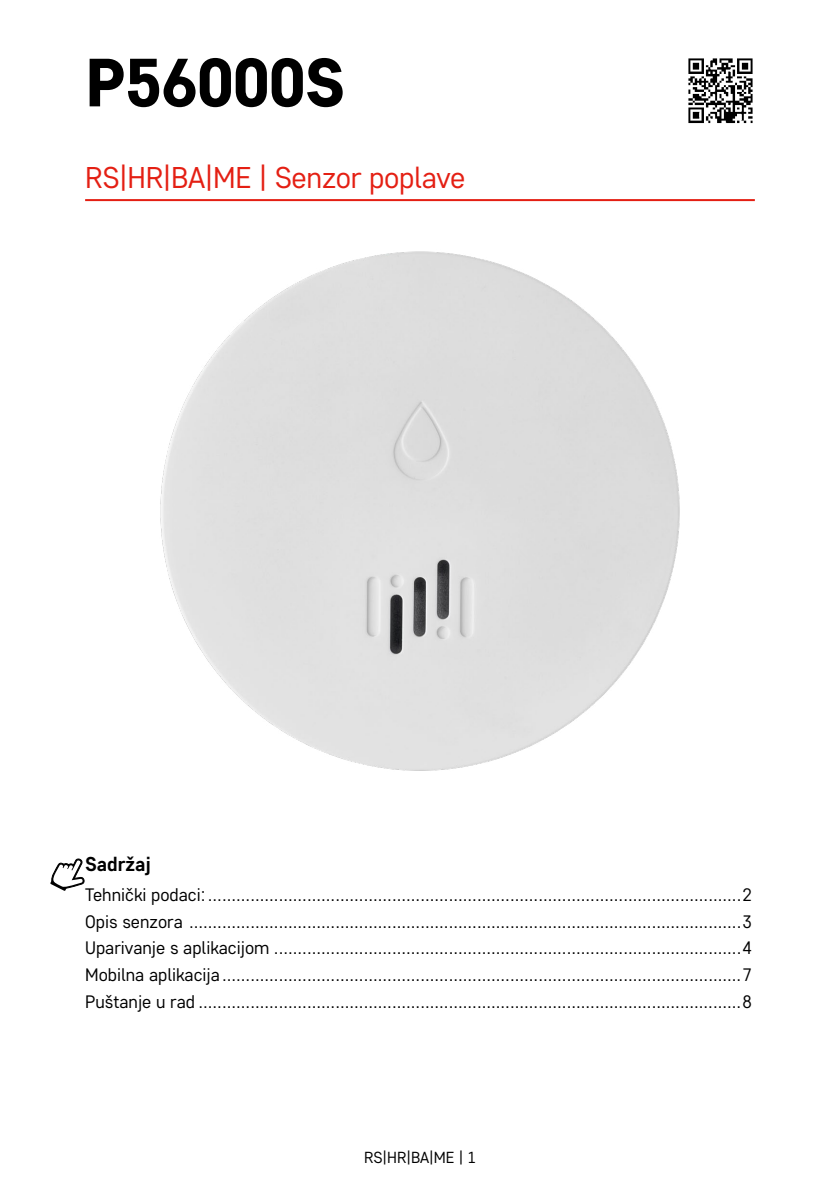
<style>
.page{position:relative;width:840px;height:1191px;background:#fff}
.page>*{position:absolute;margin:0;border:0;box-sizing:border-box;transform-origin:0 0}
.t1{font:800 68px "Core Sans D65";letter-spacing:-.02em;color:#000}
.t2{font:30px "Core Sans D35";letter-spacing:-.01em;color:#e41f13}
.t3{font:700 20px "Core Sans D55";color:#000}
.t4{font:18px/26.8px "Core Sans D35";color:#000;text-align:justify}
.t5{font:16px "Core Sans D35";color:#000}
</style>
<div class="page">
<hr style="left:85px;top:199px;width:669px;height:2px;background:#e41f13">
<svg style="left:50px;top:858px;width:35px;height:33px"></svg>
<img style="left:160px;top:251px;width:520px;height:520px">
<img style="left:688px;top:58px;width:65px;height:66px">
<h1 class="t1" style="left:85px;top:38px;width:261px">P56000S</h1>
<h2 class="t2" style="left:85px;top:158px;width:382px">RS|HR|BA|ME | Senzor poplave</h2>
<p class="t3" style="left:85px;top:851px;width:67px">Sadržaj</p>
<p class="t4" style="left:85px;top:880px;width:668px">Tehnički podaci: .................................................................................................................2<br>Opis senzora .....................................................................................................................3<br>Uparivanje s aplikacijom ...................................................................................................4<br>Mobilna aplikacija..............................................................................................................7<br>Puštanje u rad ...................................................................................................................8</p>
<p class="t5" style="left:364px;top:1146px;width:113px">RS|HR|BA|ME | 1</p>
</div>
